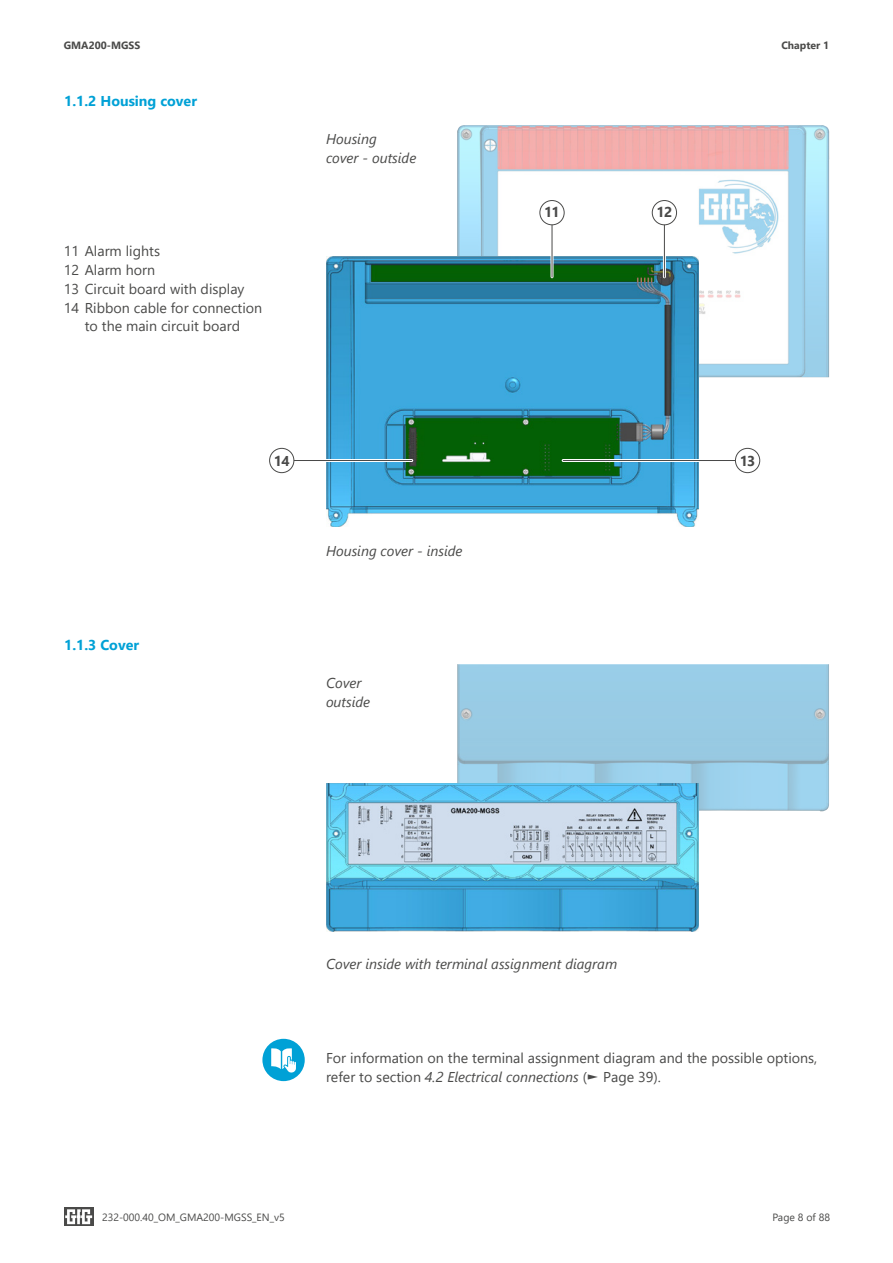
<style>
.page{position:relative;width:893px;height:1263px;background:#fff}
.page>*{position:absolute;margin:0;border:0;box-sizing:border-box;transform-origin:0 0}
.t1{font:14.25px/18.8px "Segoe UI";color:#4a4a49}
.t2{font:italic 14.25px/18.8px "Segoe UI";color:#4a4a49}
.t3{font:700 14.25px "Segoe UI";color:#00a1d6}
.t4{font:700 14.25px "Segoe UI";letter-spacing:-.05em;color:#4a4a49}
.t5{font:10.5px "Segoe UI";color:#4a4a49}
.t6{font:700 10.5px "Segoe UI";color:#4a4a49}
.s1{font-style:italic}
</style>
<div class="page">
<svg style="left:64px;top:1207px;width:30px;height:19px"></svg>
<svg style="left:65px;top:1209px;width:27px;height:15px"></svg>
<img style="left:457px;top:125px;width:372px;height:252px">
<img style="left:457px;top:664px;width:372px;height:147px">
<img style="left:326px;top:257px;width:372px;height:270px">
<img style="left:326px;top:783px;width:372px;height:148px">
<hr style="left:663px;top:225px;width:3px;height:52px;background:#fff">
<hr style="left:664px;top:224px;width:1px;height:53px;background:#4a4a49">
<div style="left:652px;top:201px;width:24px;height:24px;background:#fff;border-radius:50%"></div>
<div style="left:652px;top:200px;width:25px;height:25px;border:1px solid #4a4a49;border-radius:50%"></div>
<hr style="left:550px;top:225px;width:3px;height:52px;background:#fff">
<hr style="left:552px;top:224px;width:1px;height:53px;background:#4a4a49">
<div style="left:540px;top:201px;width:24px;height:24px;background:#fff;border-radius:50%"></div>
<div style="left:539px;top:200px;width:26px;height:25px;border:1px solid #4a4a49;border-radius:50%"></div>
<hr style="left:563px;top:459px;width:172px;height:3px;background:#fff">
<hr style="left:563px;top:460px;width:172px;height:1px;background:#4a4a49">
<div style="left:735px;top:448px;width:25px;height:25px;border:1px solid #4a4a49;border-radius:50%"></div>
<hr style="left:294px;top:459px;width:118px;height:3px;background:#fff">
<hr style="left:294px;top:460px;width:118px;height:1px;background:#4a4a49">
<div style="left:269px;top:448px;width:25px;height:25px;border:1px solid #4a4a49;border-radius:50%"></div>
<div style="left:262px;top:1039px;width:43px;height:42px;background:#00a1d6;border-radius:50%"></div>
<svg style="left:271px;top:1048px;width:25px;height:24px"></svg>
<p class="t6" style="left:64px;top:35px;width:78px">GMA200-MGSS</p>
<p class="t6" style="left:781px;top:35px;width:49px">Chapter 1</p>
<p class="t3" style="left:64px;top:88px;width:134px">1.1.2 Housing cover</p>
<p class="t1" style="left:64px;top:241px;width:98px">11 Alarm lights</p>
<p class="t1" style="left:64px;top:259px;width:93px">12 Alarm horn</p>
<p class="t1" style="left:64px;top:278px;width:182px">13 Circuit board with display</p>
<p class="t1" style="left:64px;top:297px;width:200px">14 Ribbon cable for connection</p>
<p class="t1" style="left:85px;top:316px;width:157px">to the main circuit board</p>
<p class="t2" style="left:326px;top:127px;width:92px">Housing<br>cover - outside</p>
<p class="t4" style="left:544px;top:199px;width:17px">11</p>
<p class="t4" style="left:656px;top:199px;width:17px">12</p>
<p class="t3" style="left:64px;top:632px;width:76px">1.1.3 Cover</p>
<p class="t4" style="left:274px;top:447px;width:17px">14</p>
<p class="t4" style="left:740px;top:447px;width:17px">13</p>
<p class="t2" style="left:326px;top:540px;width:138px">Housing cover - inside</p>
<p class="t2" style="left:326px;top:671px;width:46px">Cover outside</p>
<p class="t2" style="left:326px;top:952px;width:293px">Cover inside with terminal assignment diagram</p>
<p class="t1" style="left:326px;top:1047px;width:493px">For information on the terminal assignment diagram and the possible options, refer to section <span class="s1">4.2 Electrical connections</span> (► Page 39).</p>
<p class="t5" style="left:102px;top:1207px;width:184px">232-000.40_OM_GMA200-MGSS_EN_v5</p>
<p class="t5" style="left:772px;top:1207px;width:59px">Page 8 of 88</p>
</div>
